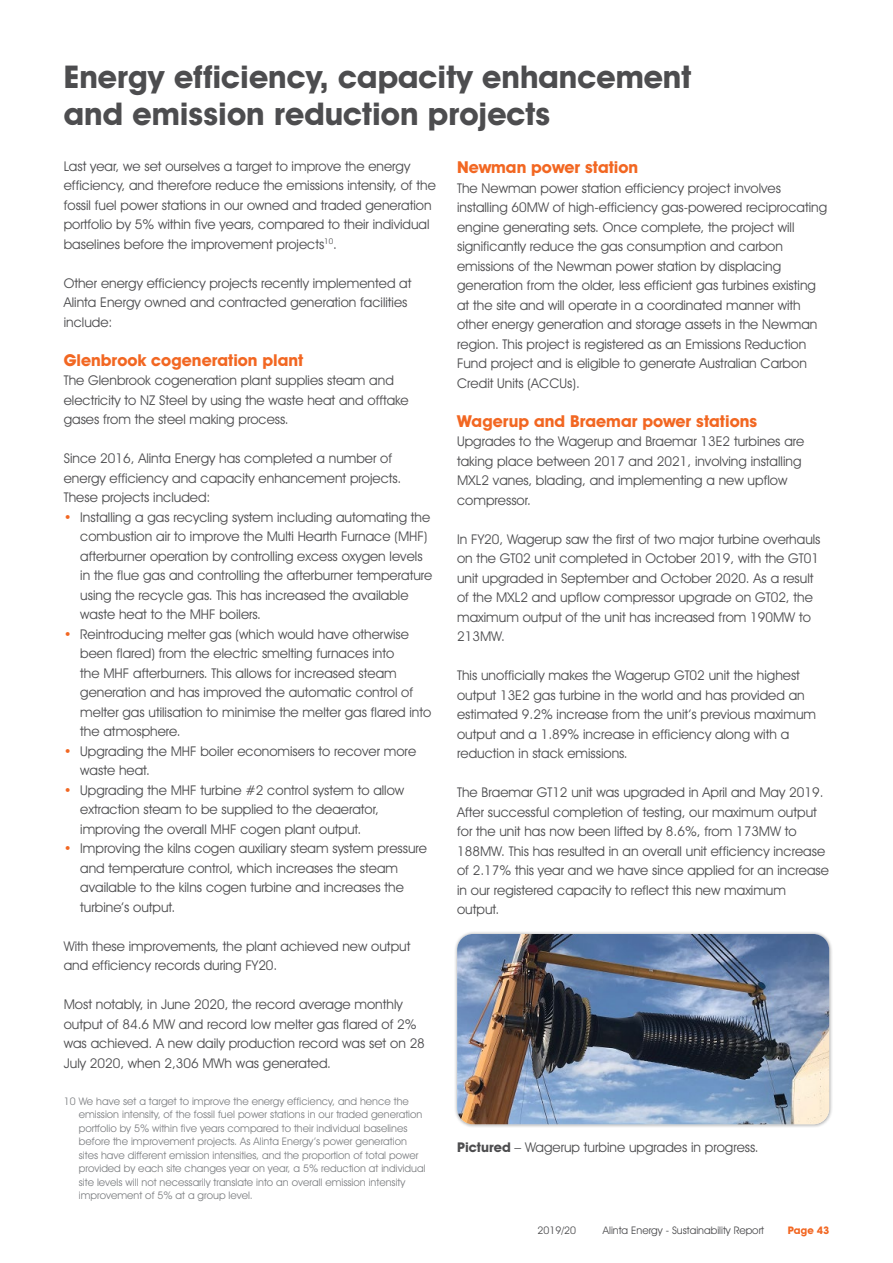
<style>
.page{position:relative;width:893px;height:1263px;background:#fff}
.page>*{position:absolute;margin:0;border:0;box-sizing:border-box;transform-origin:0 0}
.t1{font:700 31.5px/37.5px "Avant Garde IT Cby BT";color:#4d4d4f}
.t2{font:700 16.5px "Avant Garde IT Cby BT";color:#f26722}
.t3{font:13.5px/19.5px "Avant Garde IT Cby BT";color:#4d4d4f}
.t4{font:10.5px/13.5px "Avant Garde IT Cby BT";color:#808285}
.t5{font:10.5px "Avant Garde IT Cby BT";color:#4d4d4f}
.t6{font:700 10.5px "Avant Garde IT Cby BT";color:#f26722}
.s1{color:#f26722}
.s2{font-weight:700}
</style>
<div class="page">
<div style="left:453px;top:930px;width:380px;height:197px;background:#000;opacity:.36"></div>
<img style="left:457px;top:934px;width:372px;height:190px">
<h1 class="t1" style="left:64px;top:58px;width:629px">Energy efficiency, capacity enhancement and emission reduction projects</h1>
<p class="t3" style="left:64px;top:156px;width:374px">Last year, we set ourselves a target to improve the energy efficiency, and therefore reduce the emissions intensity, of the fossil fuel power stations in our owned and traded generation portfolio by 5% within five years, compared to their individual baselines before the improvement projects<sup>10</sup>.</p>
<p class="t3" style="left:64px;top:273px;width:349px">Other energy efficiency projects recently implemented at<br>Alinta Energy owned and contracted generation facilities include:</p>
<p class="t2" style="left:64px;top:350px;width:241px">Glenbrook cogeneration plant</p>
<p class="t3" style="left:64px;top:371px;width:346px">The Glenbrook cogeneration plant supplies steam and electricity to NZ Steel by using the waste heat and offtake gases from the steel making process.</p>
<p class="t3" style="left:64px;top:449px;width:339px">Since 2016, Alinta Energy has completed a number of energy efficiency and capacity enhancement projects.<br>These projects included:</p>
<p class="t3" style="left:80px;top:507px;width:354px;text-indent:-16px"><span class="s1">•</span> Installing a gas recycling system including automating the combustion air to improve the Multi Hearth Furnace (MHF) afterburner operation by controlling excess oxygen levels in the flue gas and controlling the afterburner temperature using the recycle gas. This has increased the available waste heat to the MHF boilers.</p>
<p class="t3" style="left:80px;top:624px;width:353px;text-indent:-16px"><span class="s1">•</span> Reintroducing melter gas (which would have otherwise been flared) from the electric smelting furnaces into<br>the MHF afterburners. This allows for increased steam generation and has improved the automatic control of melter gas utilisation to minimise the melter gas flared into the atmosphere.</p>
<p class="t3" style="left:80px;top:741px;width:337px;text-indent:-16px"><span class="s1">•</span> Upgrading the MHF boiler economisers to recover more waste heat.</p>
<p class="t3" style="left:80px;top:780px;width:325px;text-indent:-16px"><span class="s1">•</span> Upgrading the MHF turbine #2 control system to allow extraction steam to be supplied to the deaerator, improving the overall MHF cogen plant output.</p>
<p class="t3" style="left:80px;top:839px;width:348px;text-indent:-16px"><span class="s1">•</span> Improving the kilns cogen auxiliary steam system pressure and temperature control, which increases the steam available to the kilns cogen turbine and increases the turbine’s output.</p>
<p class="t3" style="left:64px;top:936px;width:348px">With these improvements, the plant achieved new output and efficiency records during FY20.</p>
<p class="t3" style="left:64px;top:995px;width:363px">Most notably, in June 2020, the record average monthly output of 84.6 MW and record low melter gas flared of 2% was achieved. A new daily production record was set on 28<br>July 2020, when 2,306 MWh was generated.</p>
<p class="t4" style="left:79px;top:1094px;width:348px;text-indent:-15px">10 We have set a target to improve the energy efficiency, and hence the emission intensity, of the fossil fuel power stations in our traded generation portfolio by 5% within five years compared to their individual baselines before the improvement projects. As Alinta Energy’s power generation sites have different emission intensities, and the proportion of total power provided by each site changes year on year, a 5% reduction at individual site levels will not necessarily translate into an overall emission intensity improvement of 5% at a group level.</p>
<p class="t2" style="left:457px;top:157px;width:183px">Newman power station</p>
<p class="t3" style="left:457px;top:178px;width:372px">The Newman power station efficiency project involves installing 60MW of high-efficiency gas-powered reciprocating engine generating sets. Once complete, the project will significantly reduce the gas consumption and carbon emissions of the Newman power station by displacing generation from the older, less efficient gas turbines existing at the site and will operate in a coordinated manner with other energy generation and storage assets in the Newman region. This project is registered as an Emissions Reduction Fund project and is eligible to generate Australian Carbon Credit Units (ACCUs).</p>
<p class="t2" style="left:457px;top:411px;width:302px">Wagerup and Braemar power stations</p>
<p class="t3" style="left:457px;top:431px;width:349px">Upgrades to the Wagerup and Braemar 13E2 turbines are taking place between 2017 and 2021, involving installing MXL2 vanes, blading, and implementing a new upflow compressor.</p>
<p class="t3" style="left:457px;top:529px;width:365px">In FY20, Wagerup saw the first of two major turbine overhauls on the GT02 unit completed in October 2019, with the GT01 unit upgraded in September and October 2020. As a result of the MXL2 and upflow compressor upgrade on GT02, the maximum output of the unit has increased from 190MW to 213MW.</p>
<p class="t3" style="left:457px;top:665px;width:360px">This unofficially makes the Wagerup GT02 unit the highest output 13E2 gas turbine in the world and has provided an estimated 9.2% increase from the unit’s previous maximum output and a 1.89% increase in efficiency along with a reduction in stack emissions.</p>
<p class="t3" style="left:457px;top:782px;width:373px">The Braemar GT12 unit was upgraded in April and May 2019.<br>After successful completion of testing, our maximum output for the unit has now been lifted by 8.6%, from 173MW to 188MW. This has resulted in an overall unit efficiency increase of 2.17% this year and we have since applied for an increase in our registered capacity to reflect this new maximum output.</p>
<p class="t3" style="left:457px;top:1137px;width:303px"><span class="s2">Pictured</span> – Wagerup turbine upgrades in progress.</p>
<p class="t5" style="left:538px;top:1223px;width:40px">2019/20</p>
<p class="t5" style="left:603px;top:1223px;width:163px">Alinta Energy - Sustainability Report</p>
<p class="t6" style="left:788px;top:1223px;width:43px">Page 43</p>
</div>
